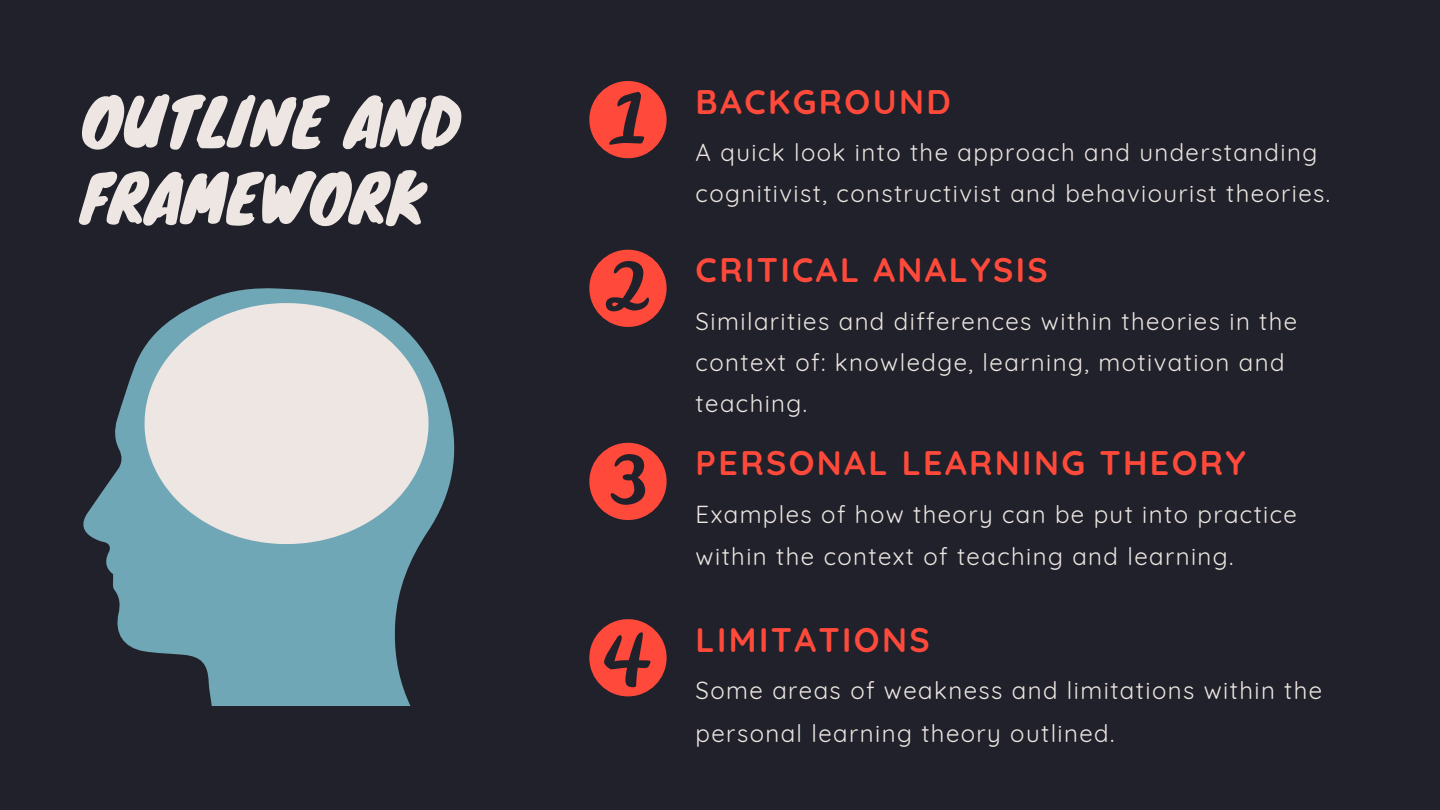
<style>
.page{position:relative;width:1440px;height:810px;background:#20212a}
.page>*{position:absolute;margin:0;border:0;box-sizing:border-box;transform-origin:0 0}
.t1{font:64px/76.5px "Knewave";color:#ede6e2}
.t2{font:700 34px "Quicksand";letter-spacing:.07em;color:#ff4a3b}
.t3{font:24px/41.2px "Quicksand";letter-spacing:.06em;color:#ede6e2}
</style>
<div class="page">
<svg style="left:589px;top:81px;width:78px;height:77px"></svg>
<svg style="left:589px;top:250px;width:78px;height:77px"></svg>
<svg style="left:589px;top:443px;width:78px;height:77px"></svg>
<svg style="left:83px;top:288px;width:371px;height:418px;fill:#70a7b6"></svg>
<svg style="left:145px;top:303px;width:284px;height:241px;fill:#ede6e2"></svg>
<svg style="left:589px;top:619px;width:78px;height:77px"></svg>
<h1 class="t1" style="left:81px;top:81px;width:380px">OUTLINE AND<br>FRAMEWORK</h1>
<h2 class="t2" style="left:696px;top:80px;width:257px">BACKGROUND</h2>
<p class="t3" style="left:696px;top:131px;width:636px">A quick look into the approach and understanding cognitivist, constructivist and behaviourist theories.</p>
<h2 class="t2" style="left:696px;top:248px;width:354px">CRITICAL ANALYSIS</h2>
<p class="t3" style="left:696px;top:300px;width:603px">Similarities and differences within theories in the context of: knowledge, learning, motivation and teaching.</p>
<h2 class="t2" style="left:696px;top:441px;width:552px">PERSONAL LEARNING THEORY</h2>
<p class="t3" style="left:696px;top:492px;width:603px;line-height:42.8px">Examples of how theory can be put into practice within the context of teaching and learning.</p>
<h2 class="t2" style="left:696px;top:618px;width:236px">LIMITATIONS</h2>
<p class="t3" style="left:696px;top:668px;width:628px;line-height:42.8px">Some areas of weakness and limitations within the personal learning theory outlined.</p>
</div>
